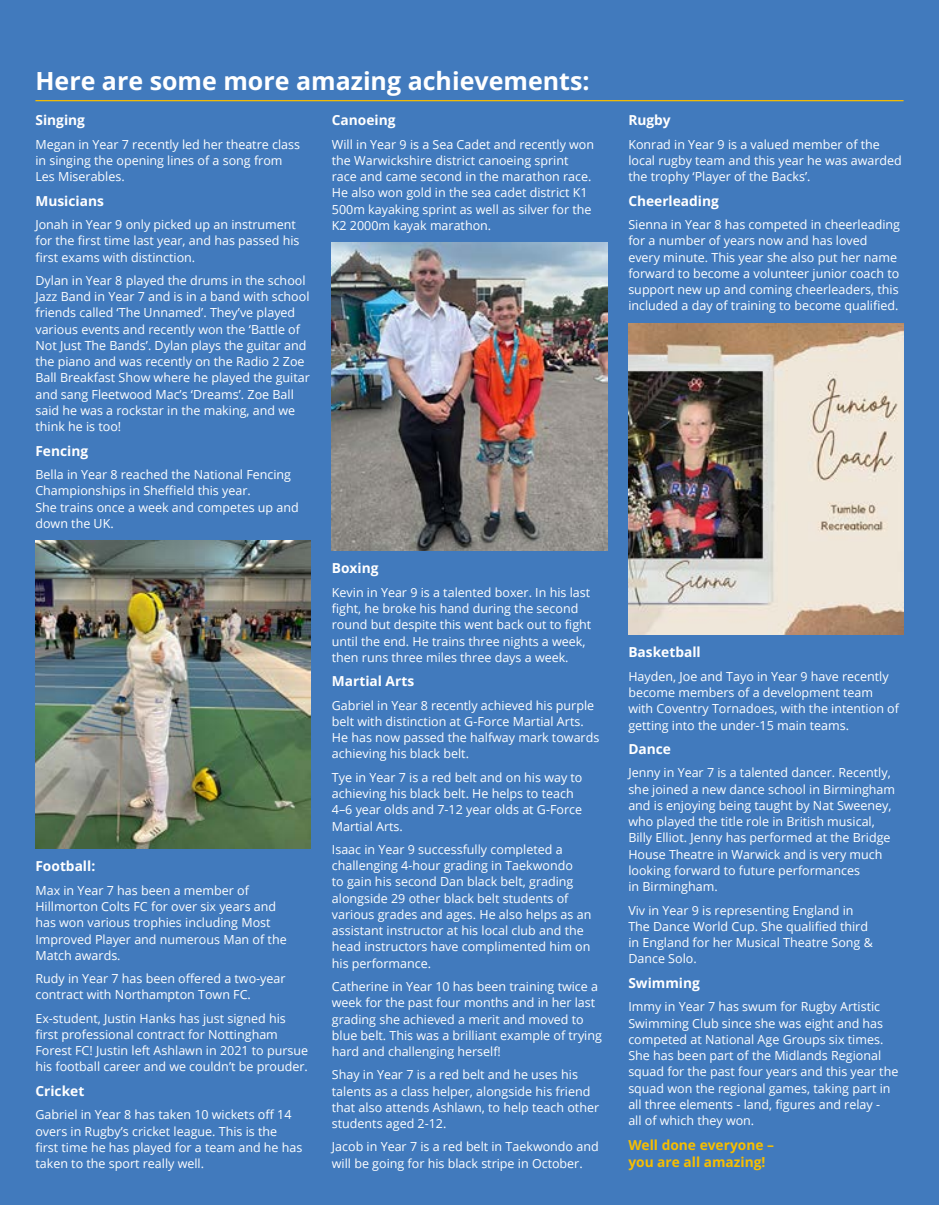
<style>
.page{position:relative;width:939px;height:1205px;background:#417abd}
.page>*{position:absolute;margin:0;border:0;box-sizing:border-box;transform-origin:0 0}
.t1{font:700 25px "Open Sans";color:#fff}
.t2{font:700 13.75px "Open Sans";color:#fff}
.t3{font:700 13.75px/17.5px "Open Sans";color:#f7be00}
.t4{font:12.5px/16.2px "Open Sans";color:#fff}
</style>
<div class="page">
<hr style="left:35px;top:100px;width:869px;height:1px;background:#f7be00">
<img style="left:35px;top:541px;width:276px;height:308px">
<img style="left:332px;top:243px;width:275px;height:308px">
<img style="left:628px;top:323px;width:276px;height:312px">
<h1 class="t1" style="left:35px;top:64px;width:556px">Here are some more amazing achievements:</h1>
<p class="t2" style="left:35px;top:111px;width:51px">Singing</p>
<p class="t4" style="left:35px;top:136px;width:266px">Megan in Year 7 recently led her theatre class in singing the opening lines of a song from<br>Les Miserables.</p>
<p class="t2" style="left:35px;top:191px;width:70px">Musicians</p>
<p class="t4" style="left:35px;top:216px;width:266px">Jonah in Year 9 only picked up an instrument for the first time last year, and has passed his first exams with distinction.</p>
<p class="t4" style="left:35px;top:272px;width:276px">Dylan in Year 8 played the drums in the school Jazz Band in Year 7 and is in a band with school friends called ‘The Unnamed’. They’ve played various events and recently won the ‘Battle of Not Just The Bands’. Dylan plays the guitar and the piano and was recently on the Radio 2 Zoe Ball Breakfast Show where he played the guitar and sang Fleetwood Mac’s ‘Dreams’. Zoe Ball said he was a rockstar in the making, and we think he is too!</p>
<p class="t2" style="left:35px;top:441px;width:54px">Fencing</p>
<p class="t4" style="left:35px;top:466px;width:265px">Bella in Year 8 reached the National Fencing Championships in Sheffield this year.<br>She trains once a week and competes up and down the UK.</p>
<p class="t2" style="left:332px;top:111px;width:65px">Canoeing</p>
<p class="t4" style="left:332px;top:136px;width:264px">Will in Year 9 is a Sea Cadet and recently won the Warwickshire district canoeing sprint race and came second in the marathon race.<br>He also won gold in the sea cadet district K1<br>500m kayaking sprint as well as silver for the K2 2000m kayak marathon.</p>
<p class="t2" style="left:35px;top:857px;width:61px">Football:</p>
<p class="t4" style="left:35px;top:882px;width:253px">Max in Year 7 has been a member of Hillmorton Colts FC for over six years and has won various trophies including Most Improved Player and numerous Man of the Match awards.</p>
<p class="t4" style="left:35px;top:970px;width:252px">Rudy in Year 7 has been offered a two-year contract with Northampton Town FC.</p>
<p class="t4" style="left:35px;top:1009px;width:274px">Ex-student, Justin Hanks has just signed his first professional contract for Nottingham Forest FC! Justin left Ashlawn in 2021 to pursue his football career and we couldn’t be prouder.</p>
<p class="t2" style="left:35px;top:1081px;width:50px">Cricket</p>
<p class="t4" style="left:35px;top:1106px;width:269px">Gabriel in Year 8 has taken 10 wickets off 14 overs in Rugby’s cricket league. This is the first time he has played for a team and he has taken to the sport really well.</p>
<p class="t2" style="left:332px;top:559px;width:48px">Boxing</p>
<p class="t4" style="left:332px;top:584px;width:261px">Kevin in Year 9 is a talented boxer. In his last fight, he broke his hand during the second round but despite this went back out to fight until the end. He trains three nights a week, then runs three miles three days a week.</p>
<p class="t2" style="left:332px;top:672px;width:84px">Martial Arts</p>
<p class="t4" style="left:332px;top:697px;width:269px">Gabriel in Year 8 recently achieved his purple belt with distinction at G-Force Martial Arts.<br>He has now passed the halfway mark towards achieving his black belt.</p>
<p class="t4" style="left:332px;top:769px;width:252px">Tye in Year 7 is a red belt and on his way to achieving his black belt. He helps to teach 4–6 year olds and 7-12 year olds at G-Force Martial Arts.</p>
<p class="t4" style="left:332px;top:841px;width:261px">Isaac in Year 9 successfully completed a challenging 4-hour grading in Taekwondo<br>to gain his second Dan black belt, grading alongside 29 other black belt students of various grades and ages. He also helps as an assistant instructor at his local club and the head instructors have complimented him on his performance.</p>
<p class="t4" style="left:332px;top:978px;width:272px">Catherine in Year 10 has been training twice a week for the past four months and in her last grading she achieved a merit and moved to blue belt. This was a brilliant example of trying hard and challenging herself!</p>
<p class="t4" style="left:332px;top:1066px;width:269px">Shay in Year 7 is a red belt and he uses his talents as a class helper, alongside his friend that also attends Ashlawn, to help teach other students aged 2-12.</p>
<p class="t4" style="left:332px;top:1138px;width:268px">Jacob in Year 7 is a red belt in Taekwondo and will be going for his black stripe in October.</p>
<p class="t2" style="left:628px;top:111px;width:44px">Rugby</p>
<p class="t4" style="left:628px;top:136px;width:275px">Konrad in Year 9 is a valued member of the local rugby team and this year he was awarded the trophy ‘Player of the Backs’.</p>
<p class="t2" style="left:628px;top:191px;width:92px">Cheerleading</p>
<p class="t4" style="left:628px;top:216px;width:273px">Sienna in Year 8 has competed in cheerleading for a number of years now and has loved every minute. This year she also put her name forward to become a volunteer junior coach to support new up and coming cheerleaders, this included a day of training to become qualified.</p>
<p class="t2" style="left:628px;top:643px;width:74px">Basketball</p>
<p class="t4" style="left:628px;top:668px;width:272px">Hayden, Joe and Tayo in Year 9 have recently become members of a development team with Coventry Tornadoes, with the intention of getting into the under-15 main teams.</p>
<p class="t2" style="left:628px;top:740px;width:44px">Dance</p>
<p class="t4" style="left:628px;top:764px;width:268px">Jenny in Year 7 is a talented dancer. Recently, she joined a new dance school in Birmingham and is enjoying being taught by Nat Sweeney, who played the title role in British musical, Billy Elliot. Jenny has performed at the Bridge House Theatre in Warwick and is very much looking forward to future performances<br>in Birmingham.</p>
<p class="t4" style="left:628px;top:901px;width:246px">Viv in Year 9 is representing England in<br>The Dance World Cup. She qualified third in England for her Musical Theatre Song &amp;<br>Dance Solo.</p>
<p class="t2" style="left:628px;top:973px;width:73px">Swimming</p>
<p class="t4" style="left:628px;top:998px;width:271px">Immy in Year 7 has swum for Rugby Artistic Swimming Club since she was eight and has competed at National Age Groups six times.<br>She has been part of the Midlands Regional squad for the past four years and this year the squad won the regional games, taking part in all three elements - land, figures and relay -<br>all of which they won.</p>
<p class="t3" style="left:628px;top:1135px;width:147px">Well done everyone – you are all amazing!</p>
</div>
